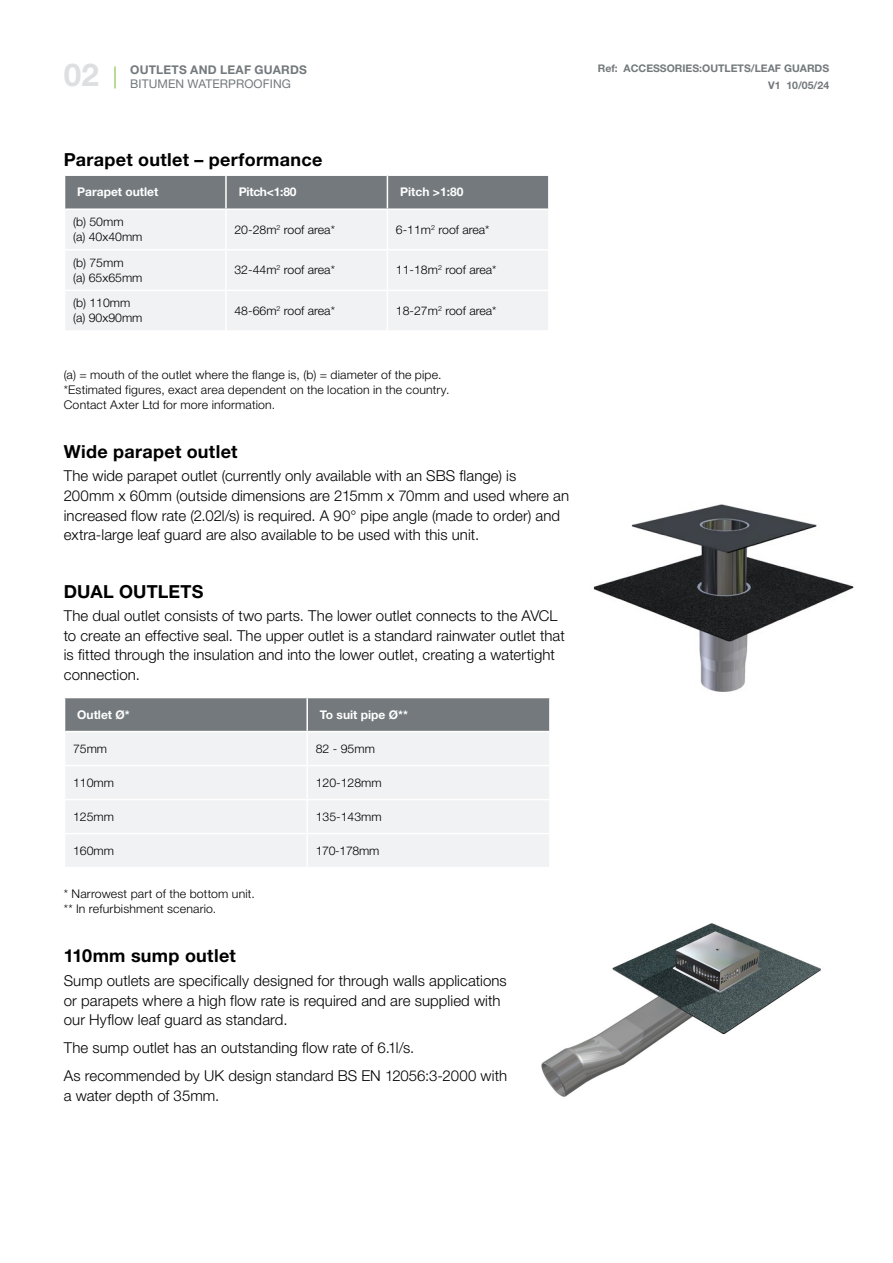
<style>
.page{position:relative;width:893px;height:1263px;background:#fff}
.page>*{position:absolute;margin:0;border:0;box-sizing:border-box;transform-origin:0 0}
.t1{font:700 31.5px "Helvetica Neue LT Std";color:#dddfe1}
.t2{font:700 18px "Helvetica Neue LT Std";letter-spacing:.02em;color:#000}
.t3{font:300 15px/19.5px "Helvetica Neue LT Std";letter-spacing:.005em;color:#000}
.t4{font:300 12px/15px "Helvetica Neue LT Std";letter-spacing:.005em;color:#000}
.t5{font:700 12px "Helvetica Neue LT Std";color:#fff}
.t6{font:700 12px "Helvetica Neue LT Std";letter-spacing:.02em;color:#73797c}
.t7{font:12px "Helvetica Neue LT Std";letter-spacing:.01em;color:#73797c}
.t8{font:300 12px "Helvetica Neue LT Std";letter-spacing:-.025em;color:#000}
.t9{font:700 10.5px/17px "Helvetica Neue LT Std";color:#73797c;text-align:right}
</style>
<div class="page">
<svg style="left:115px;top:66px;width:1px;height:23px"></svg>
<div style="left:65px;top:176px;width:483px;height:32px;background:#73797c"></div>
<div style="left:66px;top:210px;width:482px;height:120px;background:#f1f2f3"></div>
<hr style="left:225px;top:210px;width:2px;height:39px;background:#fff">
<hr style="left:387px;top:210px;width:1px;height:39px;background:#fff">
<hr style="left:64px;top:249px;width:162px;height:2px;background:#fff">
<hr style="left:226px;top:249px;width:161px;height:2px;background:#fff">
<hr style="left:225px;top:251px;width:2px;height:39px;background:#fff">
<hr style="left:387px;top:249px;width:163px;height:2px;background:#fff">
<hr style="left:387px;top:251px;width:1px;height:39px;background:#fff">
<hr style="left:64px;top:290px;width:162px;height:1px;background:#fff">
<hr style="left:226px;top:290px;width:161px;height:1px;background:#fff">
<hr style="left:225px;top:291px;width:2px;height:39px;background:#fff">
<hr style="left:387px;top:290px;width:163px;height:1px;background:#fff">
<hr style="left:387px;top:291px;width:1px;height:39px;background:#fff">
<hr style="left:225px;top:176px;width:2px;height:32px;background:#fff">
<hr style="left:387px;top:176px;width:1px;height:32px;background:#fff">
<div style="left:65px;top:698px;width:484px;height:33px;background:#73797c"></div>
<div style="left:66px;top:733px;width:483px;height:134px;background:#f1f2f3"></div>
<hr style="left:306px;top:732px;width:2px;height:33px;background:#fff">
<hr style="left:64px;top:765px;width:243px;height:1px;background:#fff">
<hr style="left:307px;top:765px;width:244px;height:1px;background:#fff">
<hr style="left:306px;top:766px;width:2px;height:33px;background:#fff">
<hr style="left:64px;top:799px;width:243px;height:1px;background:#fff">
<hr style="left:307px;top:799px;width:244px;height:1px;background:#fff">
<hr style="left:306px;top:800px;width:2px;height:33px;background:#fff">
<hr style="left:64px;top:833px;width:243px;height:1px;background:#fff">
<hr style="left:307px;top:833px;width:244px;height:1px;background:#fff">
<hr style="left:306px;top:834px;width:2px;height:33px;background:#fff">
<hr style="left:306px;top:698px;width:2px;height:33px;background:#fff">
<img style="left:541px;top:923px;width:280px;height:174px">
<img style="left:593px;top:504px;width:261px;height:188px">
<h1 class="t1" style="left:64px;top:56px;width:37px">02</h1>
<p class="t6" style="left:130px;top:62px;width:178px">OUTLETS AND LEAF GUARDS</p>
<p class="t7" style="left:130px;top:76px;width:162px">BITUMEN WATERPROOFING</p>
<p class="t2" style="left:64px;top:148px;width:260px">Parapet outlet – performance</p>
<p class="t5" style="left:77px;top:185px;width:83px">Parapet outlet</p>
<p class="t5" style="left:239px;top:185px;width:59px">Pitch&lt;1:80</p>
<p class="t5" style="left:400px;top:185px;width:65px">Pitch &gt;1:80</p>
<p class="t4" style="left:73px;top:214px;width:71px">(b) 50mm<br>(a) 40x40mm</p>
<p class="t4" style="left:234px;top:222px;width:102px">20-28m<sup>2</sup> roof area*</p>
<p class="t4" style="left:396px;top:222px;width:95px">6-11m<sup>2</sup> roof area*</p>
<p class="t4" style="left:73px;top:255px;width:71px">(b) 75mm<br>(a) 65x65mm</p>
<p class="t4" style="left:234px;top:262px;width:102px">32-44m<sup>2</sup> roof area*</p>
<p class="t4" style="left:396px;top:262px;width:102px">11-18m<sup>2</sup> roof area*</p>
<p class="t4" style="left:73px;top:295px;width:71px">(b) 110mm (a) 90x90mm</p>
<p class="t4" style="left:234px;top:303px;width:102px">48-66m<sup>2</sup> roof area*</p>
<p class="t4" style="left:396px;top:303px;width:102px">18-27m<sup>2</sup> roof area*</p>
<p class="t4" style="left:64px;top:367px;width:387px">(a) = mouth of the outlet where the flange is, (b) = diameter of the pipe. *Estimated figures, exact area dependent on the location in the country.<br>Contact Axter Ltd for more information.</p>
<p class="t2" style="left:64px;top:440px;width:175px">Wide parapet outlet</p>
<p class="t3" style="left:64px;top:466px;width:507px">The wide parapet outlet (currently only available with an SBS flange) is 200mm x 60mm (outside dimensions are 215mm x 70mm and used where an increased flow rate (2.02l/s) is required. A 90° pipe angle (made to order) and extra-large leaf guard are also available to be used with this unit.</p>
<p class="t2" style="left:64px;top:580px;width:141px">DUAL OUTLETS</p>
<p class="t3" style="left:64px;top:606px;width:502px">The dual outlet consists of two parts. The lower outlet connects to the AVCL to create an effective seal. The upper outlet is a standard rainwater outlet that is fitted through the insulation and into the lower outlet, creating a watertight connection.</p>
<p class="t5" style="left:77px;top:707px;width:54px">Outlet Ø*</p>
<p class="t5" style="left:320px;top:707px;width:89px">To suit pipe Ø**</p>
<p class="t4" style="left:73px;top:741px;width:36px">75mm</p>
<p class="t4" style="left:316px;top:741px;width:61px">82 - 95mm</p>
<p class="t4" style="left:73px;top:775px;width:42px">110mm</p>
<p class="t4" style="left:316px;top:775px;width:68px">120-128mm</p>
<p class="t4" style="left:73px;top:809px;width:42px">125mm</p>
<p class="t4" style="left:316px;top:809px;width:68px">135-143mm</p>
<p class="t4" style="left:73px;top:843px;width:42px">160mm</p>
<p class="t8" style="left:316px;top:843px;width:65px">170-178mm</p>
<p class="t4" style="left:64px;top:886px;width:193px">* Narrowest part of the bottom unit. ** In refurbishment scenario.</p>
<p class="t2" style="left:64px;top:945px;width:174px">110mm sump outlet</p>
<p class="t3" style="left:64px;top:971px;width:444px">Sump outlets are specifically designed for through walls applications or parapets where a high flow rate is required and are supplied with our Hyflow leaf guard as standard.</p>
<p class="t3" style="left:64px;top:1033px;width:445px;line-height:28px">The sump outlet has an outstanding flow rate of 6.1l/s.<br>As recommended by UK design standard BS EN 12056:3-2000 with</p>
<p class="t3" style="left:64px;top:1085px;width:157px">a water depth of 35mm.</p>
<p class="t9" style="left:598px;top:59px;width:233px">Ref: ACCESSORIES:OUTLETS/LEAF GUARDS<br>V1 10/05/24</p>
</div>
